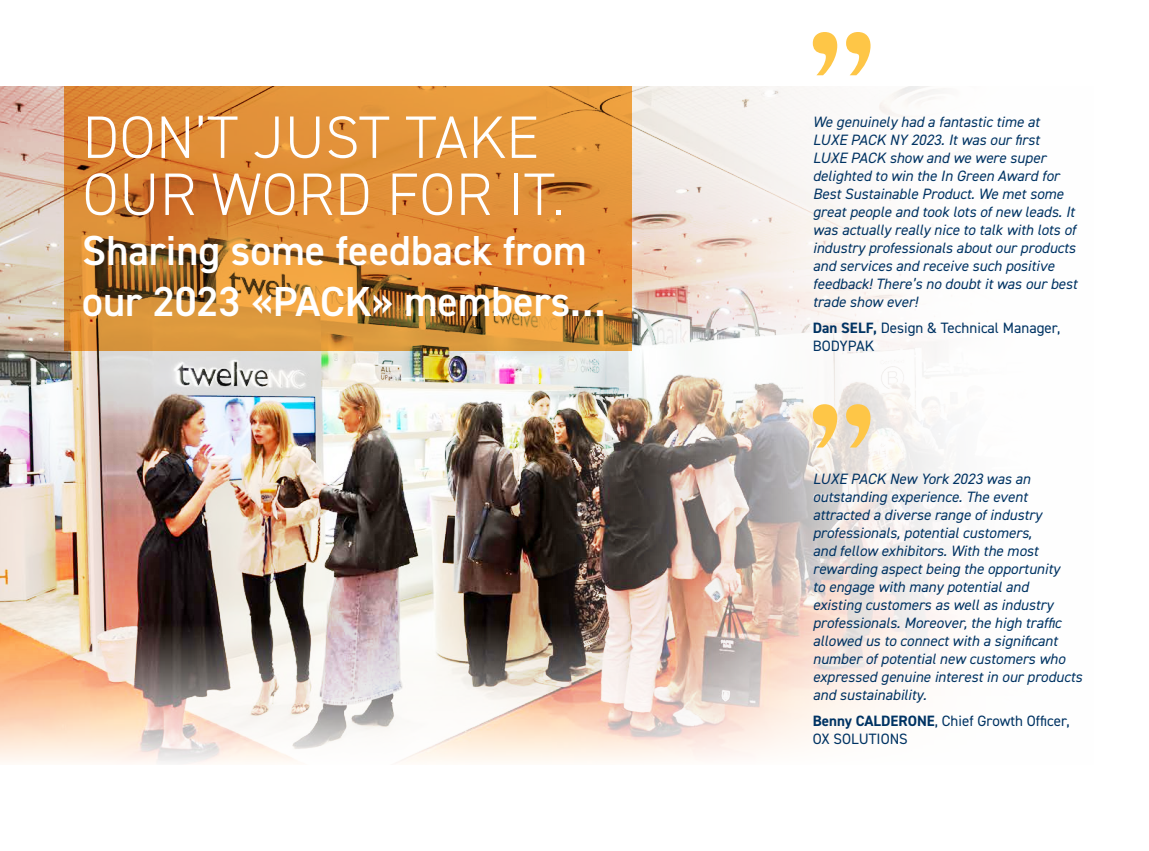
<style>
.page{position:relative;width:1149px;height:851px;background:#fff}
.page>*{position:absolute;margin:0;border:0;box-sizing:border-box;transform-origin:0 0}
.t1{font:300 60px/57px "DIN2014";letter-spacing:.01em;color:#fff}
.t2{font:600 42px/50.4px "DIN2014";color:#fff}
.t3{font:italic 15px/18px "DIN2014";color:#003363}
.t4{font:15px/18px "DIN2014";color:#003363}
.s1{font-weight:700}
</style>
<div class="page">
<img style="left:0;top:86px;width:542px;height:535px">
<img style="left:542px;top:86px;width:403px;height:535px">
<img style="left:0;top:621px;width:945px;height:143px">
<svg style="left:64px;top:86px;width:567px;height:265px;background:#d48935"></svg>
<svg style="left:812px;top:32px;width:58px;height:43px"></svg>
<svg style="left:812px;top:404px;width:58px;height:43px;background:#f3d492"></svg>
<p class="t1" style="left:83px;top:109px;width:483px">DON’T JUST TAKE<br>OUR WORD FOR IT.</p>
<p class="t2" style="left:82px;top:225px;width:524px">Sharing some feedback from our 2023 «PACK» members…</p>
<p class="t3" style="left:812px;top:112px;width:266px">We genuinely had a fantastic time at LUXE PACK NY 2023. It was our first LUXE PACK show and we were super delighted to win the In Green Award for Best Sustainable Product. We met some great people and took lots of new leads. It was actually really nice to talk with lots of industry professionals about our products and services and receive such positive feedback! There’s no doubt it was our best trade show ever!</p>
<p class="t4" style="left:812px;top:319px;width:249px"><span class="s1">Dan SELF,</span> Design &amp; Technical Manager,<br>BODYPAK</p>
<p class="t3" style="left:812px;top:469px;width:271px">LUXE PACK New York 2023 was an outstanding experience. The event attracted a diverse range of industry professionals, potential customers,<br>and fellow exhibitors. With the most rewarding aspect being the opportunity<br>to engage with many potential and<br>existing customers as well as industry professionals. Moreover, the high traffic allowed us to connect with a significant number of potential new customers who expressed genuine interest in our products and sustainability.</p>
<p class="t4" style="left:812px;top:711px;width:258px"><span class="s1">Benny CALDERONE</span>, Chief Growth Officer,<br>OX SOLUTIONS</p>
</div>
